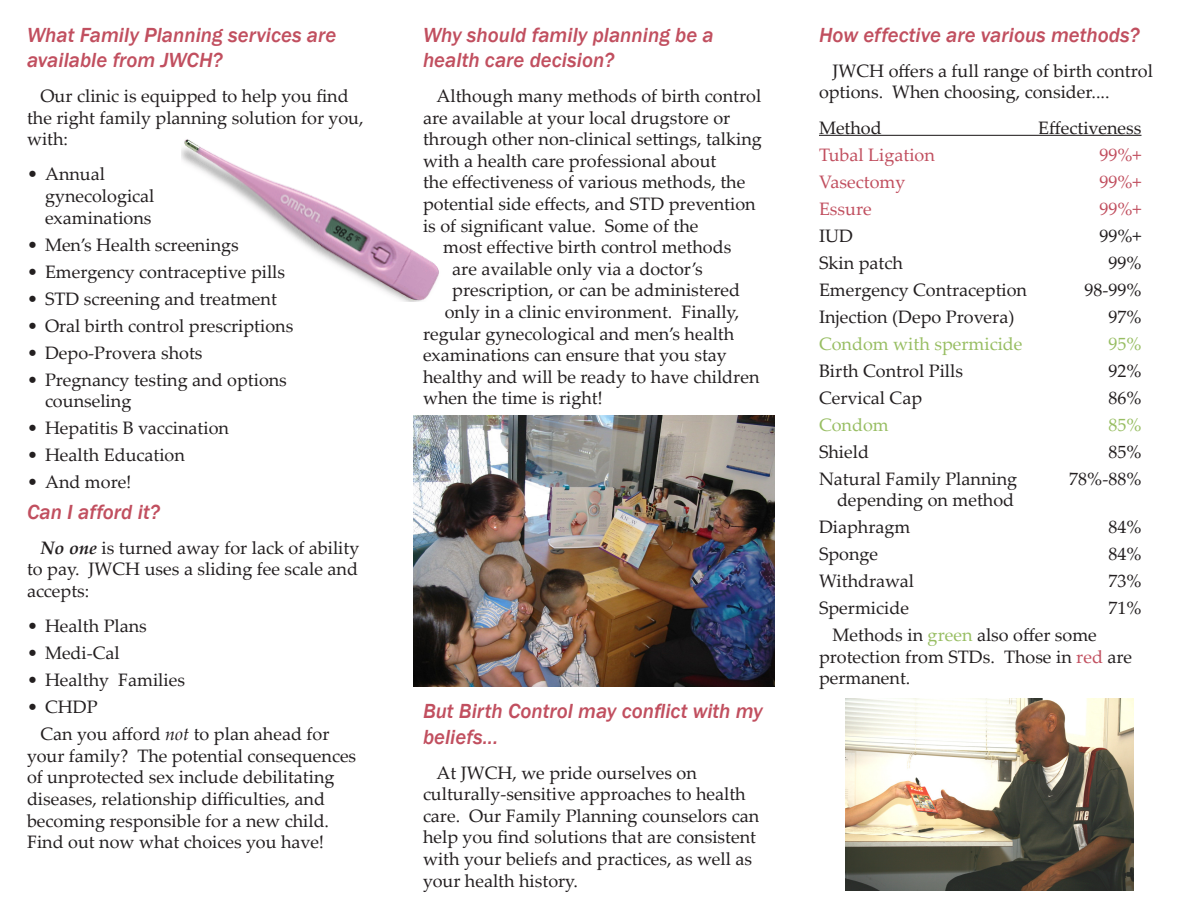
<style>
.page{position:relative;width:1188px;height:918px;background:#fff}
.page>*{position:absolute;margin:0;border:0;box-sizing:border-box;transform-origin:0 0}
.Heading{font:italic 500 21px/25.2px "Franklin Gothic";color:#c14f5f}
.plain_text{font:18px/21.6px "Palatino Linotype";color:#231f20}
.Bulleted_list{font:18px/21.6px "Palatino Linotype";color:#231f20}
.Bulleted_list-2{font:18px "Palatino Linotype";color:#c14f5f}
.Bulleted_list-3{font:18px "Palatino Linotype";color:#98be63}
.s1{font-weight:700;font-style:italic}
.s2{font-style:italic}
.s3{color:#98be63}
.s4{color:#c14f5f}
</style>
<div class="page">
<img style="left:182px;top:139px;width:257px;height:162px">
<hr style="left:819px;top:135px;width:323px;height:1px;background:#231f20">
<img style="left:414px;top:416px;width:361px;height:270px">
<img style="left:845px;top:699px;width:289px;height:192px">
<p class="Heading" style="left:27px;top:22px;width:311px">What Family Planning services are available from JWCH?</p>
<p class="plain_text" style="left:27px;top:84px;width:338px;text-indent:14px">Our clinic is equipped to help you find the right family planning solution for you, with:</p>
<p class="Bulleted_list" style="left:45px;top:163px;width:111px;text-indent:-18px">• Annual gynecological examinations</p>
<p class="Bulleted_list" style="left:27px;top:233px;width:213px">• Men’s Health screenings</p>
<p class="Bulleted_list" style="left:27px;top:260px;width:260px">• Emergency contraceptive pills</p>
<p class="Bulleted_list" style="left:27px;top:287px;width:251px">• STD screening and treatment</p>
<p class="Bulleted_list" style="left:27px;top:314px;width:268px">• Oral birth control prescriptions</p>
<p class="Bulleted_list" style="left:27px;top:341px;width:177px">• Depo-Provera shots</p>
<p class="Bulleted_list" style="left:45px;top:368px;width:243px;text-indent:-18px">• Pregnancy testing and options counseling</p>
<p class="Bulleted_list" style="left:27px;top:416px;width:204px">• Hepatitis B vaccination</p>
<p class="Bulleted_list" style="left:27px;top:443px;width:159px">• Health Education</p>
<p class="Bulleted_list" style="left:27px;top:470px;width:106px">• And more!</p>
<p class="Heading" style="left:27px;top:499px;width:134px">Can I afford it?</p>
<p class="plain_text" style="left:27px;top:536px;width:334px;text-align:justify;text-indent:14px"><span class="s1">No one</span> is turned away for lack of ability to pay. JWCH uses a sliding fee scale and accepts:</p>
<p class="Bulleted_list" style="left:27px;top:614px;width:121px">• Health Plans</p>
<p class="Bulleted_list" style="left:27px;top:641px;width:94px">• Medi-Cal</p>
<p class="Bulleted_list" style="left:27px;top:668px;width:160px">• Healthy Families</p>
<p class="Bulleted_list" style="left:27px;top:695px;width:72px">• CHDP</p>
<p class="plain_text" style="left:27px;top:722px;width:331px;text-indent:14px">Can you afford <span class="s2">not</span> to plan ahead for your family? The potential consequences of unprotected sex include debilitating diseases, relationship difficulties, and becoming responsible for a new child.<br>Find out now what choices you have!</p>
<p class="Heading" style="left:423px;top:22px;width:292px">Why should family planning be a health care decision?</p>
<p class="plain_text" style="left:436px;top:84px;width:326px">Although many methods of birth control</p>
<p class="plain_text" style="left:423px;top:106px;width:309px">are available at your local drugstore or</p>
<p class="plain_text" style="left:423px;top:128px;width:340px">through other non-clinical settings, talking</p>
<p class="plain_text" style="left:423px;top:149px;width:295px">with a health care professional about</p>
<p class="plain_text" style="left:423px;top:171px;width:324px">the effectiveness of various methods, the</p>
<p class="plain_text" style="left:423px;top:192px;width:334px">potential side effects, and STD prevention</p>
<p class="plain_text" style="left:423px;top:214px;width:277px">is of significant value. Some of the</p>
<p class="plain_text" style="left:443px;top:236px;width:290px">most effective birth control methods</p>
<p class="plain_text" style="left:452px;top:257px;width:252px">are available only via a doctor’s</p>
<p class="plain_text" style="left:452px;top:279px;width:289px">prescription, or can be administered</p>
<p class="plain_text" style="left:445px;top:300px;width:296px">only in a clinic environment. Finally,</p>
<p class="plain_text" style="left:423px;top:322px;width:313px">regular gynecological and men’s health</p>
<p class="plain_text" style="left:423px;top:344px;width:305px">examinations can ensure that you stay</p>
<p class="plain_text" style="left:423px;top:365px;width:338px">healthy and will be ready to have children</p>
<p class="plain_text" style="left:423px;top:387px;width:181px">when the time is right!</p>
<p class="Heading" style="left:423px;top:699px;width:341px">But Birth Control may conflict with my beliefs...</p>
<p class="plain_text" style="left:423px;top:761px;width:338px;text-indent:14px">At JWCH, we pride ourselves on culturally-sensitive approaches to health care. Our Family Planning counselors can help you find solutions that are consistent with your beliefs and practices, as well as your health history.</p>
<p class="Heading" style="left:819px;top:22px;width:322px">How effective are various methods?</p>
<p class="plain_text" style="left:819px;top:59px;width:335px;text-indent:14px">JWCH offers a full range of birth control options. When choosing, consider....</p>
<p class="Bulleted_list" style="left:819px;top:116px;width:64px">Method</p>
<p class="Bulleted_list" style="left:1038px;top:116px;width:105px">Effectiveness</p>
<p class="Bulleted_list-2" style="left:819px;top:142px;width:117px">Tubal Ligation</p>
<p class="Bulleted_list-2" style="left:1099px;top:142px;width:44px">99%+</p>
<p class="Bulleted_list-2" style="left:819px;top:169px;width:88px">Vasectomy</p>
<p class="Bulleted_list-2" style="left:1099px;top:169px;width:44px">99%+</p>
<p class="Bulleted_list-2" style="left:819px;top:196px;width:54px">Essure</p>
<p class="Bulleted_list-2" style="left:1099px;top:196px;width:44px">99%+</p>
<p class="Bulleted_list" style="left:819px;top:224px;width:36px">IUD</p>
<p class="Bulleted_list" style="left:1099px;top:224px;width:44px">99%+</p>
<p class="Bulleted_list" style="left:819px;top:251px;width:85px">Skin patch</p>
<p class="Bulleted_list" style="left:1108px;top:251px;width:35px">99%</p>
<p class="Bulleted_list" style="left:819px;top:278px;width:210px">Emergency Contraception</p>
<p class="Bulleted_list" style="left:1084px;top:278px;width:59px">98-99%</p>
<p class="Bulleted_list" style="left:819px;top:305px;width:197px">Injection (Depo Provera)</p>
<p class="Bulleted_list" style="left:1108px;top:305px;width:35px">97%</p>
<p class="Bulleted_list-3" style="left:819px;top:331px;width:205px">Condom with spermicide</p>
<p class="Bulleted_list-3" style="left:1108px;top:331px;width:35px">95%</p>
<p class="Bulleted_list" style="left:819px;top:359px;width:146px">Birth Control Pills</p>
<p class="Bulleted_list" style="left:1108px;top:359px;width:35px">92%</p>
<p class="Bulleted_list" style="left:819px;top:386px;width:105px">Cervical Cap</p>
<p class="Bulleted_list" style="left:1108px;top:386px;width:35px">86%</p>
<p class="Bulleted_list-3" style="left:819px;top:412px;width:71px">Condom</p>
<p class="Bulleted_list-3" style="left:1108px;top:412px;width:35px">85%</p>
<p class="Bulleted_list" style="left:819px;top:440px;width:52px">Shield</p>
<p class="Bulleted_list" style="left:1108px;top:440px;width:35px">85%</p>
<p class="Bulleted_list" style="left:819px;top:467px;width:200px">Natural Family Planning</p>
<p class="Bulleted_list" style="left:1069px;top:467px;width:74px">78%-88%</p>
<p class="Bulleted_list" style="left:837px;top:488px;width:179px">depending on method</p>
<p class="Bulleted_list" style="left:819px;top:515px;width:93px">Diaphragm</p>
<p class="Bulleted_list" style="left:1108px;top:515px;width:35px">84%</p>
<p class="Bulleted_list" style="left:819px;top:542px;width:61px">Sponge</p>
<p class="Bulleted_list" style="left:1108px;top:542px;width:35px">84%</p>
<p class="Bulleted_list" style="left:819px;top:569px;width:97px">Withdrawal</p>
<p class="Bulleted_list" style="left:1108px;top:569px;width:35px">73%</p>
<p class="Bulleted_list" style="left:819px;top:596px;width:91px">Spermicide</p>
<p class="Bulleted_list" style="left:1108px;top:596px;width:35px">71%</p>
<p class="plain_text" style="left:819px;top:623px;width:315px;text-indent:14px">Methods in <span class="s3">green</span> also offer some protection from STDs. Those in <span class="s4">red</span> are permanent.</p>
</div>
